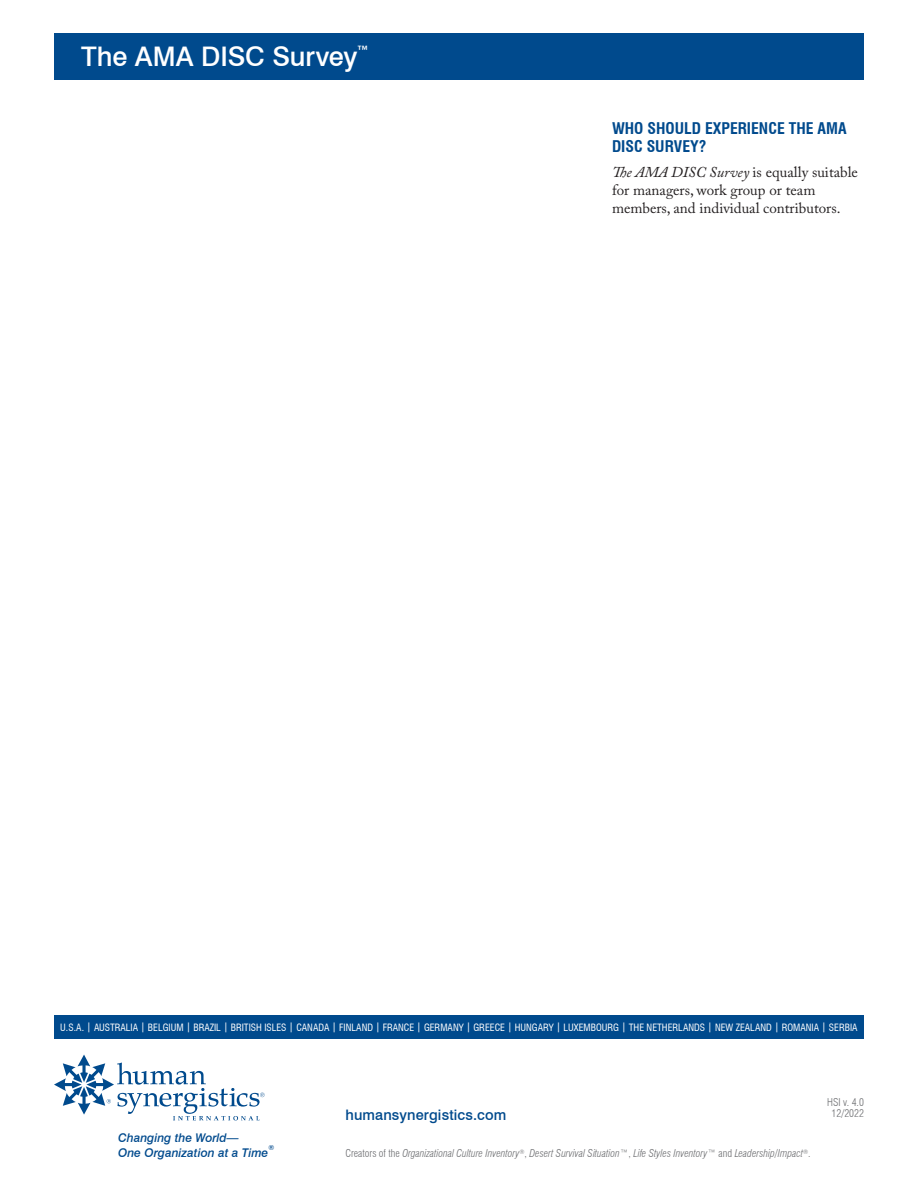
<style>
.page{position:relative;width:918px;height:1188px;background:#fff}
.page>*{position:absolute;margin:0;border:0;box-sizing:border-box;transform-origin:0 0}
.t1{font:500 27px "Swiss 721 BT";letter-spacing:-.005em;color:#fff}
.t2{font:700 condensed 15.75px/18.9px "Swiss 721 BT";color:#004a8d}
.t3{font:15px/18px "Adobe Caslon Pro";color:#231f20}
.t4{font:500 14.55px "Swiss 721 BT";letter-spacing:.01em;color:#004a8d}
.t5{font:italic 500 12px/15px "Swiss 721 BT";color:#004a8d}
.t6{font:italic 300 condensed 10.5px "Swiss 721 BT";color:#6c6d70}
.t7{font:300 condensed 10.5px/10.5px "Swiss 721 BT";color:#6c6d70;text-align:center}
.t8{font:condensed 9.9px "Swiss 721 BT";color:#fff}
.t9{font:italic 500 7.05px "Swiss 721 BT";color:#004a8d}
.s1{font-style:italic}
.s2{font-style:normal}
</style>
<div class="page">
<div style="left:54px;top:34px;width:810px;height:46px;background:#004a8d"></div>
<svg style="left:54px;top:1055px;width:211px;height:65px"></svg>
<div style="left:54px;top:1016px;width:810px;height:23px;background:#004a8d"></div>
<h1 class="t1" style="left:81px;top:40px;width:290px">The AMA DISC Survey<sup>™</sup></h1>
<h2 class="t2" style="left:612px;top:118px;width:236px">WHO SHOULD EXPERIENCE THE AMA<br>DISC SURVEY?</h2>
<h3 class="t3" style="left:612px;top:163px;width:247px"><span class="s1">The AMA DISC Survey</span> is equally suitable for managers, work group or team members, and individual contributors.</h3>
<p class="t8" style="left:60px;top:1022px;width:799px">U.S.A. | AUSTRALIA | BELGIUM | BRAZIL | BRITISH ISLES | CANADA | FINLAND | FRANCE | GERMANY | GREECE | HUNGARY | LUXEMBOURG | THE NETHERLANDS | NEW ZEALAND | ROMANIA | SERBIA</p>
<p class="t5" style="left:118px;top:1130px;width:152px">Changing the World—<br>One Organization at a Time</p>
<p class="t9" style="left:268px;top:1143px;width:7px">®</p>
<h3 class="t4" style="left:346px;top:1106px;width:162px">humansynergistics.com</h3>
<p class="t7" style="left:827px;top:1097px;width:38px">HSI v. 4.0<br>12/2022</p>
<p class="t6" style="left:346px;top:1147px;width:467px"><span class="s2">Creators of the</span> Organizational Culture Inventory<sup>®</sup><span class="s2">,</span> Desert Survival Situation™<span class="s2">,</span> Life Styles Inventory™ <span class="s2">and</span> Leadership/Impact<sup>®</sup><span class="s2">.</span></p>
</div>
